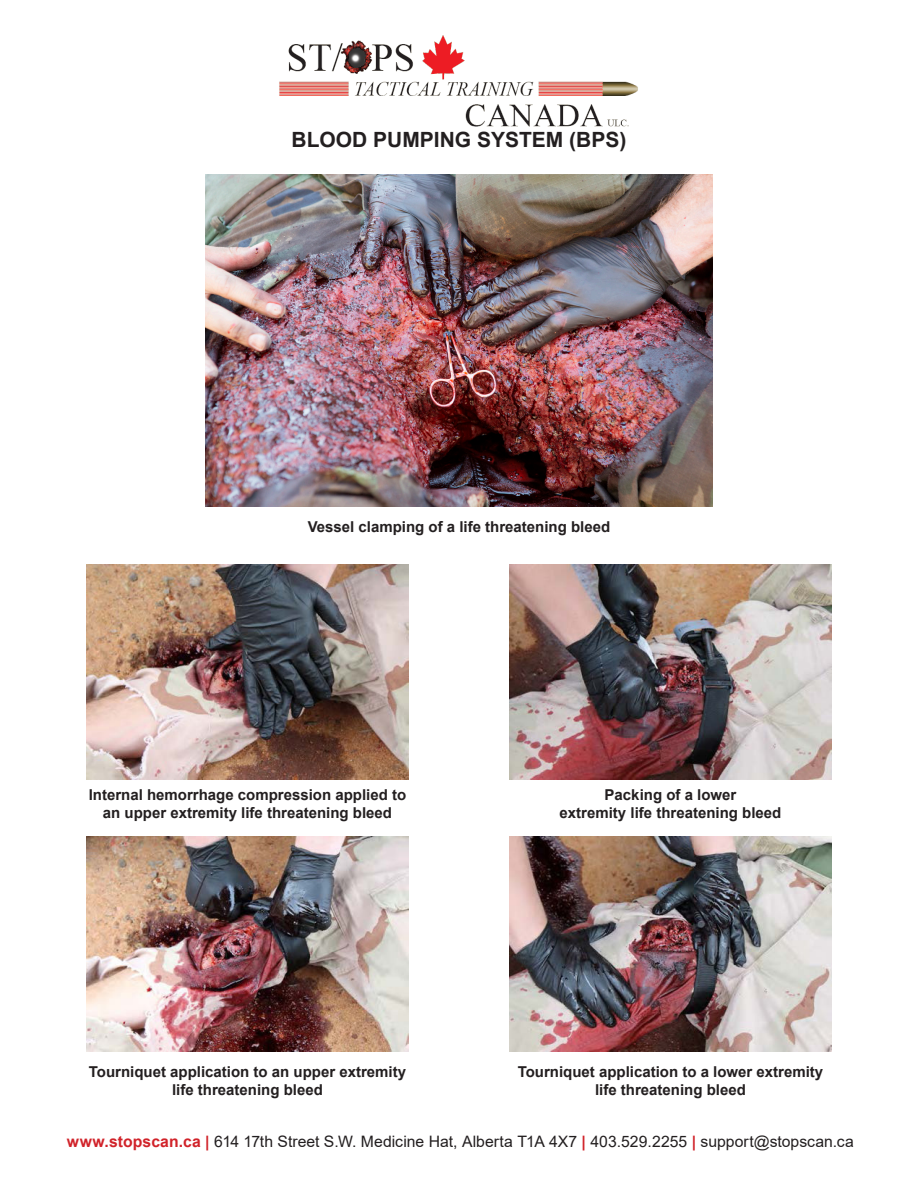
<style>
.page{position:relative;width:918px;height:1188px;background:#fff}
.page>*{position:absolute;margin:0;border:0;box-sizing:border-box;transform-origin:0 0}
.t1{font:700 21px "Arial";color:#231f20}
.t2{font:15.75px "Arial";color:#231f20}
.t3{font:700 15px/18px "Arial";color:#231f20;text-align:center}
.s1{font-weight:700;color:#d1232a}
</style>
<div class="page">
<img style="left:205px;top:174px;width:508px;height:333px">
<img style="left:510px;top:837px;width:321px;height:214px">
<img style="left:87px;top:837px;width:321px;height:214px">
<img style="left:510px;top:565px;width:321px;height:214px">
<img style="left:87px;top:565px;width:321px;height:214px">
<img style="left:279px;top:35px;width:359px;height:92px">
<p class="t1" style="left:292px;top:125px;width:336px">BLOOD PUMPING SYSTEM (BPS)</p>
<p class="t3" style="left:308px;top:518px;width:304px">Vessel clamping of a life threatening bleed</p>
<p class="t3" style="left:89px;top:786px;width:319px">Internal hemorrhage compression applied to an upper extremity life threatening bleed</p>
<p class="t3" style="left:560px;top:786px;width:223px">Packing of a lower<br>extremity life threatening bleed</p>
<p class="t3" style="left:89px;top:1063px;width:319px">Tourniquet application to an upper extremity life threatening bleed</p>
<p class="t3" style="left:518px;top:1063px;width:307px">Tourniquet application to a lower extremity life threatening bleed</p>
<p class="t2" style="left:67px;top:1131px;width:789px"><span class="s1">www.stopscan.ca |</span> 614 17th Street S.W. Medicine Hat, Alberta T1A 4X7 <span class="s1">|</span> 403.529.2255 <span class="s1">|</span> support@stopscan.ca</p>
</div>
